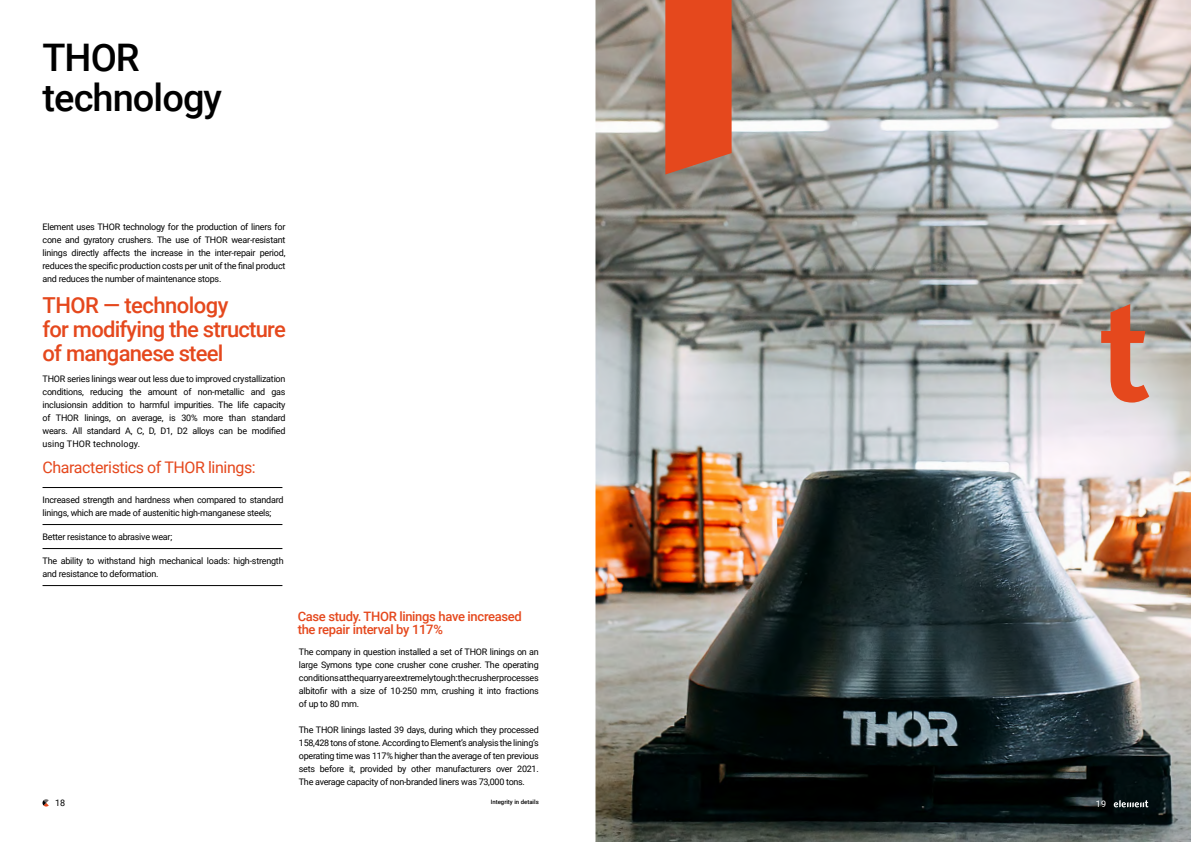
<style>
.page{position:relative;width:1191px;height:842px;background:#fff}
.page>*{position:absolute;margin:0;border:0;box-sizing:border-box;transform-origin:0 0}
.t1{font:500 38px/40px "Roboto";letter-spacing:-.025em;color:#000}
.t2{font:500 22px/24px "Roboto";letter-spacing:-.035em;color:#e5481d}
.t3{font:16px "Roboto";letter-spacing:-.025em;color:#e5481d}
.t4{font:500 13px/13px "Roboto";letter-spacing:-.025em;color:#e5481d}
.t5{font:9px/13px "Roboto";letter-spacing:-.025em;color:#000;text-align:justify}
.t6{font:9px "Roboto";color:#fff}
.t7{font:500 6px "Roboto";color:#000}
</style>
<div class="page">
<svg style="left:42px;top:799px;width:7px;height:8px"></svg>
<img style="left:595px;top:0;width:596px;height:842px">
<svg style="left:1113px;top:799px;width:35px;height:8px"></svg>
<svg style="left:665px;top:0;width:66px;height:175px;background:#de4c24"></svg>
<svg style="left:1101px;top:304px;width:48px;height:99px;background:#ce826c"></svg>
<hr style="left:43px;top:548px;width:239px;height:1px;background:#000">
<hr style="left:43px;top:585px;width:239px;height:1px;background:#000">
<hr style="left:43px;top:487px;width:239px;height:1px;background:#000">
<hr style="left:43px;top:524px;width:239px;height:1px;background:#000">
<h1 class="t1" style="left:43px;top:36px;width:181px">THOR technology</h1>
<p class="t5" style="left:43px;top:220px;width:244px">Element uses THOR technology for the production of liners for cone and gyratory crushers. The use of THOR wear-resistant linings directly affects the increase in the inter-repair period, reduces the specific production costs per unit of the final product and reduces the number of maintenance stops.</p>
<h2 class="t2" style="left:43px;top:292px;width:245px">THOR — technology<br>for modifying the structure of manganese steel</h2>
<p class="t5" style="left:43px;top:372px;width:244px">THOR series linings wear out less due to improved crystallization conditions, reducing the amount of non-metallic and gas inclusionsin addition to harmful impurities. The life capacity of THOR linings, on average, is 30% more than standard wears. All standard A, C, D, D1, D2 alloys can be modified using THOR technology.</p>
<h3 class="t3" style="left:43px;top:456px;width:215px">Characteristics of THOR linings:</h3>
<p class="t5" style="left:43px;top:493px;width:242px">Increased strength and hardness when compared to standard linings, which are made of austenitic high-manganese steels;</p>
<p class="t5" style="left:43px;top:530px;width:131px">Better resistance to abrasive wear;</p>
<p class="t5" style="left:43px;top:554px;width:243px">The ability to withstand high mechanical loads: high-strength and resistance to deformation.</p>
<h3 class="t4" style="left:298px;top:610px;width:226px">Case study. THOR linings have increased the repair interval by 117%</h3>
<p class="t5" style="left:299px;top:645px;width:241px">The company in question installed a set of THOR linings on an large Symons type cone crusher cone crusher. The operating conditions at the quarry are extremely tough: the crusher processes albitofir with a size of 10-250 mm, crushing it into fractions of up to 80 mm.</p>
<p class="t5" style="left:299px;top:723px;width:241px">The THOR linings lasted 39 days, during which they processed 158,428 tons of stone. According to Element’s analysis the lining’s operating time was 117% higher than the average of ten previous sets before it, provided by other manufacturers over 2021.<br>The average capacity of non-branded liners was 73,000 tons.</p>
<p class="t7" style="left:491px;top:798px;width:50px">Integrity in details</p>
<p class="t5" style="left:55px;top:796px;width:12px">18</p>
<p class="t6" style="left:1096px;top:798px;width:12px">19</p>
</div>
